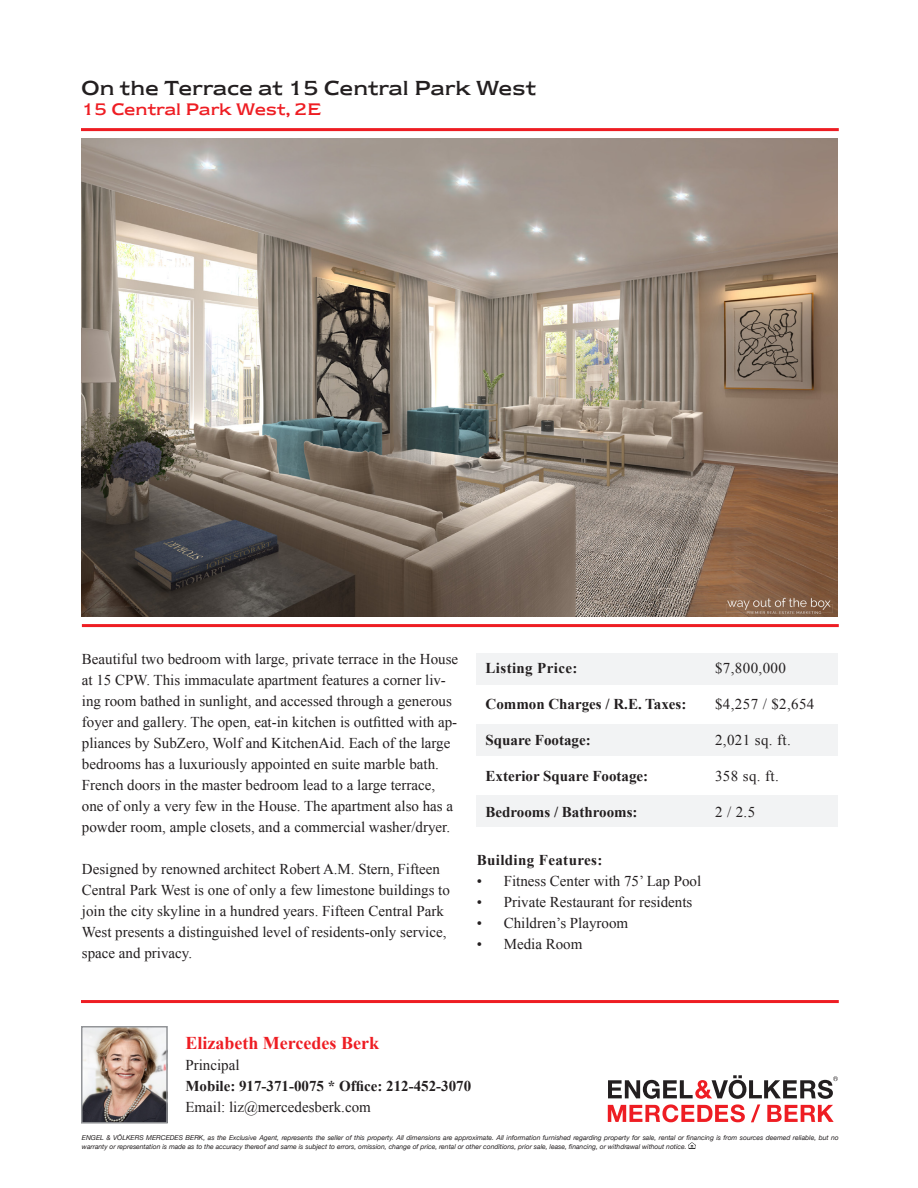
<style>
.page{position:relative;width:918px;height:1188px;background:#fff}
.page>*{position:absolute;margin:0;border:0;box-sizing:border-box;transform-origin:0 0}
.t1{font:21px "Newtext EFML";color:#231f20}
.t2{font:700 18px "Times New Roman";color:#ee1d23}
.t3{font:17.25px "Newtext EFML";color:#ee1d23}
.t4{font:15px/21px "Times New Roman";color:#231f20}
.t5{font:700 15px "Times New Roman";color:#231f20}
.t6{font:700 15px "Times New Roman";letter-spacing:.025em;color:#231f20}
.t7{font:italic 6.75px/8.1px "Helvetica Neue";color:#231f20}
</style>
<div class="page">
<hr style="left:81px;top:128px;width:758px;height:3px;background:#ee1d23">
<hr style="left:82px;top:624px;width:757px;height:3px;background:#ee1d23">
<hr style="left:81px;top:1000px;width:758px;height:3px;background:#ee1d23">
<img style="left:82px;top:139px;width:756px;height:478px">
<svg style="left:608px;top:1075px;width:230px;height:47px"></svg>
<img style="left:84px;top:1029px;width:81px;height:92px">
<div style="left:81px;top:1026px;width:87px;height:98px;border:2px solid #939598"></div>
<div style="left:477px;top:653px;width:361px;height:32px;background:#f2f3f4"></div>
<div style="left:477px;top:724px;width:361px;height:32px;background:#f2f3f4"></div>
<div style="left:477px;top:795px;width:361px;height:31px;background:#f2f3f4"></div>
<svg style="left:688px;top:1143px;width:8px;height:6px"></svg>
<p class="t1" style="left:81px;top:76px;width:457px">On the Terrace at 15 Central Park West</p>
<p class="t3" style="left:82px;top:100px;width:241px">15 Central Park West, 2E</p>
<p class="t4" style="left:82px;top:648px;width:378px">Beautiful two bedroom with large, private terrace in the House at 15 CPW. This immaculate apartment features a corner liv&shy;ing room bathed in sunlight, and accessed through a generous foyer and gallery. The open, eat-in kitchen is outfitted with ap&shy;pliances by SubZero, Wolf and KitchenAid. Each of the large bedrooms has a luxuriously appointed en suite marble bath.<br>French doors in the master bedroom lead to a large terrace, one of only a very few in the House. The apartment also has a powder room, ample closets, and a commercial washer/dryer.</p>
<p class="t4" style="left:82px;top:858px;width:370px">Designed by renowned architect Robert A.M. Stern, Fifteen Central Park West is one of only a few limestone buildings to join the city skyline in a hundred years. Fifteen Central Park West presents a distinguished level of residents-only service, space and privacy.</p>
<p class="t6" style="left:486px;top:657px;width:93px">Listing Price:</p>
<p class="t5" style="left:486px;top:693px;width:202px">Common Charges / R.E. Taxes:</p>
<p class="t5" style="left:486px;top:729px;width:107px">Square Footage:</p>
<p class="t5" style="left:486px;top:765px;width:164px">Exterior Square Footage:</p>
<p class="t5" style="left:486px;top:801px;width:153px">Bedrooms / Bathrooms:</p>
<p class="t4" style="left:715px;top:657px;width:72px">$7,800,000</p>
<p class="t4" style="left:715px;top:693px;width:101px">$4,257 / $2,654</p>
<p class="t4" style="left:715px;top:729px;width:77px">2,021 sq. ft.</p>
<p class="t4" style="left:715px;top:765px;width:65px">358 sq. ft.</p>
<p class="t4" style="left:715px;top:801px;width:42px">2 / 2.5</p>
<p class="t6" style="left:477px;top:850px;width:127px">Building Features:</p>
<p class="t4" style="left:477px;top:870px;width:226px">• Fitness Center with 75’ Lap Pool</p>
<p class="t4" style="left:477px;top:891px;width:217px">• Private Restaurant for residents</p>
<p class="t4" style="left:477px;top:912px;width:153px">• Children’s Playroom</p>
<p class="t4" style="left:477px;top:933px;width:107px">• Media Room</p>
<p class="t2" style="left:185px;top:1031px;width:195px">Elizabeth Mercedes Berk</p>
<p class="t4" style="left:185px;top:1055px;width:56px">Principal</p>
<p class="t5" style="left:185px;top:1076px;width:287px">Mobile: 917-371-0075 * Office: 212-452-3070</p>
<p class="t4" style="left:185px;top:1097px;width:187px">Email: liz@mercedesberk.com</p>
<p class="t7" style="left:82px;top:1134px;width:758px">ENGEL &amp; VÖLKERS MERCEDES BERK, as the Exclusive Agent, represents the seller of this property. All dimensions are approximate. All information furnished regarding property for sale, rental or financing is from sources deemed reliable, but no warranty or representation is made as to the accuracy thereof and same is subject to errors, omission, change of price, rental or other conditions, prior sale, lease, financing, or withdrawal without notice.</p>
</div>
